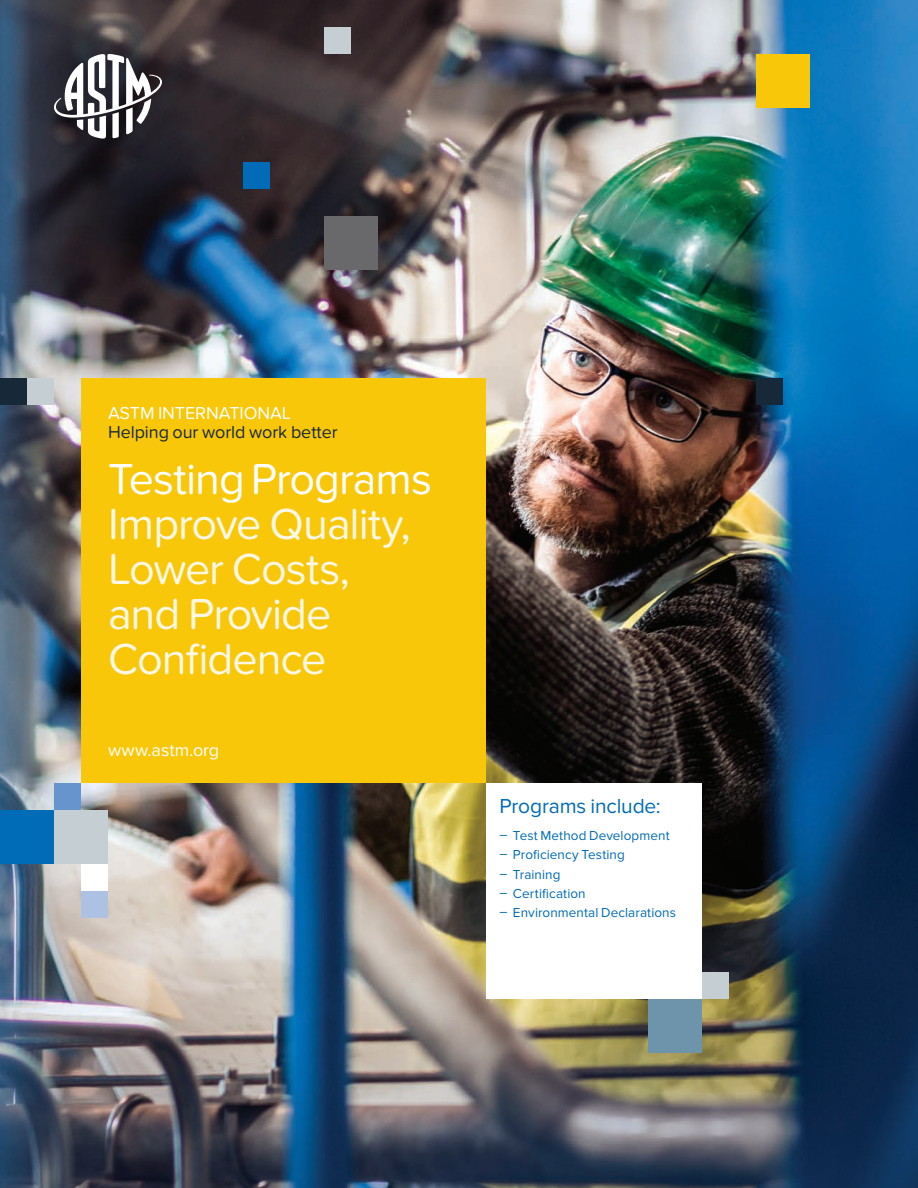
<style>
.page{position:relative;width:918px;height:1188px;background:#fff}
.page>*{position:absolute;margin:0;border:0;box-sizing:border-box;transform-origin:0 0}
.t1{font:45px/45px "Proxima Nova Soft";letter-spacing:-.025em;color:#fdf8e6}
.t2{font:45px "Proxima Nova Soft";letter-spacing:-.025em;color:#fff}
.t3{font:21px "Proxima Nova";letter-spacing:-.01em;color:#006bb6}
.t4{font:18px "Proxima Nova Soft";letter-spacing:-.005em;color:#fff}
.t5{font:18px "Proxima Nova Soft";letter-spacing:-.005em;color:#172938}
.t6{font:13.5px/19.2px "Proxima Nova";letter-spacing:.005em;color:#006bb6}
</style>
<div class="page">
<img style="left:0;top:0;width:918px;height:1188px">
<div style="left:81px;top:378px;width:405px;height:405px;background:#f9c709"></div>
<div style="left:486px;top:783px;width:216px;height:216px;background:#fff"></div>
<svg style="left:54px;top:54px;width:108px;height:85px"></svg>
<div style="left:81px;top:864px;width:27px;height:27px;background:#fff"></div>
<div style="left:702px;top:972px;width:27px;height:27px;background:#c5ced3"></div>
<div style="left:54px;top:810px;width:54px;height:54px;background:#c5ced3"></div>
<div style="left:54px;top:783px;width:27px;height:27px;background:#6794cd"></div>
<div style="left:0;top:810px;width:54px;height:54px;background:#006bb6"></div>
<div style="left:756px;top:54px;width:54px;height:54px;background:#f9c709"></div>
<div style="left:81px;top:891px;width:27px;height:27px;background:#adc1e3"></div>
<div style="left:27px;top:378px;width:27px;height:27px;background:#c5ced3"></div>
<div style="left:648px;top:999px;width:54px;height:54px;background:#6e94ab"></div>
<div style="left:0;top:378px;width:27px;height:27px;background:#172938"></div>
<div style="left:243px;top:162px;width:27px;height:27px;background:#006bb6"></div>
<div style="left:756px;top:378px;width:27px;height:27px;background:#172938"></div>
<div style="left:324px;top:27px;width:27px;height:27px;background:#c5ced3"></div>
<div style="left:324px;top:216px;width:54px;height:54px;background:#69696c"></div>
<h3 class="t4" style="left:108px;top:403px;width:184px">ASTM INTERNATIONAL</h3>
<h3 class="t5" style="left:108px;top:422px;width:231px">Helping our world work better</h3>
<h1 class="t2" style="left:108px;top:453px;width:325px">Testing Programs</h1>
<h1 class="t1" style="left:108px;top:502px;width:304px">Improve Quality,<br>Lower Costs, and Provide<br>Confidence</h1>
<h3 class="t4" style="left:108px;top:740px;width:113px">www.astm.org</h3>
<h2 class="t3" style="left:500px;top:794px;width:163px">Programs include:</h2>
<p class="t6" style="left:499px;top:826px;width:178px">ͽ Test Method Development ͽ Proficiency Testing<br>ͽ Training<br>ͽ Certification<br>ͽ Environmental Declarations</p>
</div>
